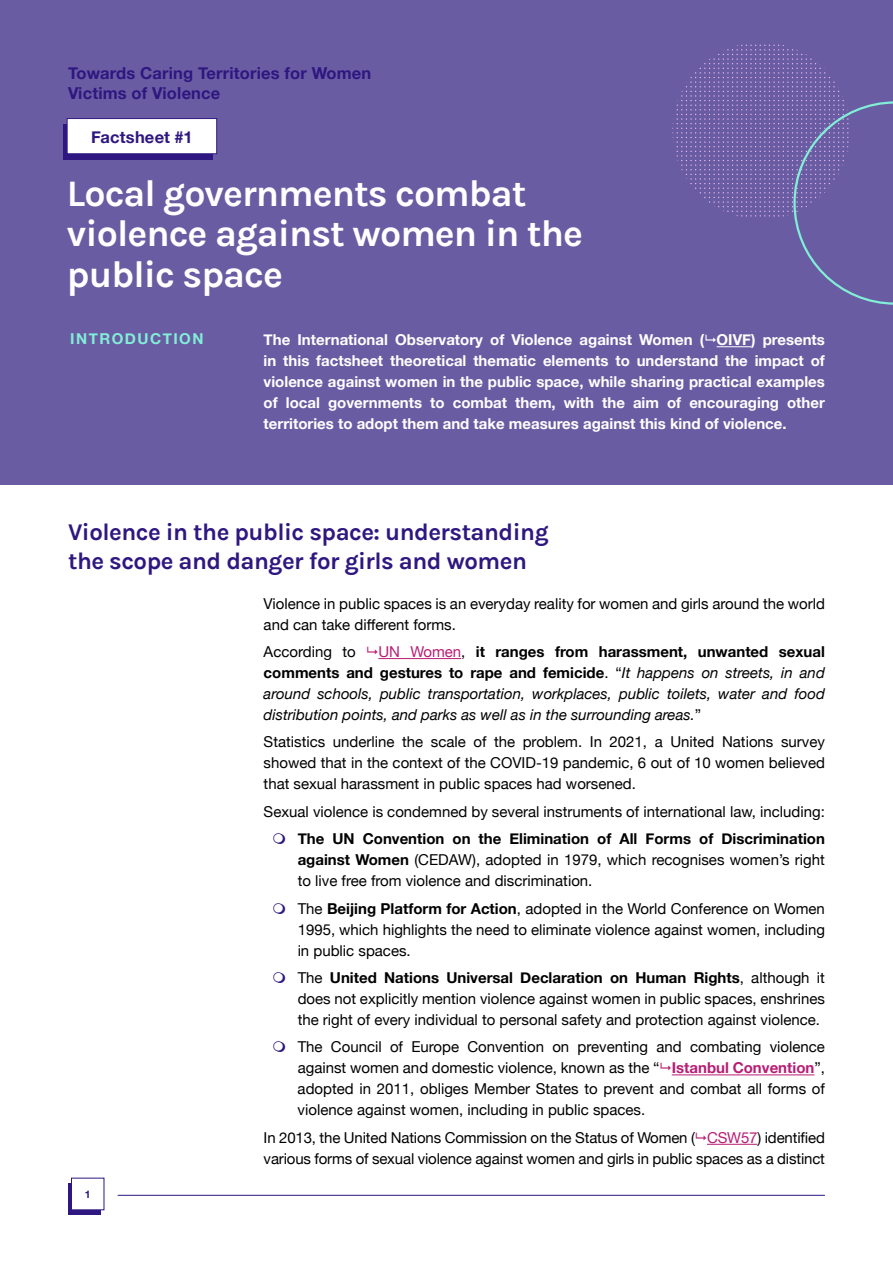
<style>
.page{position:relative;width:893px;height:1263px;background:#fff}
.page>*{position:absolute;margin:0;border:0;box-sizing:border-box;transform-origin:0 0}
.t1{font:37.5px/40.5px "Karla";letter-spacing:-.025em;color:#fff}
.t2{font:24px/28.8px "Karla";letter-spacing:-.02em;color:#2e1780}
.t3{font:700 16.5px/19.8px "Helvetica Neue";letter-spacing:.01em;color:#2e1780}
.t4{font:15px/21px "Helvetica Neue";color:#000;text-align:justify}
.t5{font:700 15px/21px "Helvetica Neue";color:#fff;text-align:justify}
.t6{font:italic 15px/21px "Helvetica Neue";color:#000;text-align:justify}
.t7{font:700 15px "Helvetica Neue";letter-spacing:.1em;color:#82eed7}
.t8{font:700 10.5px "Helvetica Neue";color:#2e1780}
.s1{font-style:normal;color:#b81d74}
.s2{font-style:normal}
.s3{font-weight:700;font-style:normal}
.s4{font-weight:700}
.s5{font-weight:700;color:#b81d74}
.s6{color:#b81d74}
</style>
<div class="page">
<div style="left:68px;top:1183px;width:33px;height:31px;background:#2e1780"></div>
<div style="left:71px;top:1178px;width:33px;height:32px;background:#fff"></div>
<hr style="left:118px;top:1195px;width:707px;height:1px;background:#2e1780">
<div style="left:0;top:0;width:893px;height:485px;background:#6a5ca2"></div>
<hr style="left:717px;top:346px;width:34px;height:1px;background:#fff">
<hr style="left:378px;top:658px;width:83px;height:1px;background:#b81d74">
<hr style="left:672px;top:1074px;width:142px;height:1px;background:#b81d74">
<hr style="left:707px;top:1144px;width:50px;height:1px;background:#b81d74">
<div style="left:63px;top:125px;width:149px;height:35px;background:#2e1780"></div>
<div style="left:67px;top:119px;width:150px;height:35px;background:#fff"></div>
<div style="left:67px;top:118px;width:150px;height:36px;border:1px solid #2e1780"></div>
<svg style="left:672px;top:45px;width:221px;height:260px"></svg>
<p class="t3" style="left:68px;top:63px;width:305px">Towards Caring Territories for Women<br>Victims of Violence</p>
<p class="t3" style="left:91px;top:127px;width:103px">Factsheet #1</p>
<h1 class="t1" style="left:67px;top:172px;width:518px">Local governments combat violence against women in the public space</h1>
<p class="t5" style="left:264px;top:330px;width:563px">The International Observatory of Violence against Women ( OIVF) presents in this factsheet theoretical thematic elements to understand the impact of violence against women in the public space, while sharing practical examples of local governments to combat them, with the aim of encouraging other territories to adopt them and take measures against this kind of violence.</p>
<p class="t7" style="left:70px;top:327px;width:135px">INTRODUCTION</p>
<h2 class="t2" style="left:68px;top:517px;width:482px">Violence in the public space: understanding the scope and danger for girls and women</h2>
<p class="t4" style="left:264px;top:594px;width:563px">Violence in public spaces is an everyday reality for women and girls around the world and can take different forms.</p>
<p class="t4" style="left:264px;top:642px;width:94px">According to</p>
<p class="t6" style="left:264px;top:642px;width:563px;text-indent:115px"><span class="s1">UN Women</span><span class="s2">,</span> <span class="s3">it ranges from harassment, unwanted sexual comments and gestures to rape and femicide</span><span class="s2">. “</span>It happens on streets, in and around schools, public transportation, workplaces, public toilets, water and food distribution points, and parks as well as in the surrounding areas.<span class="s2">”</span></p>
<p class="t4" style="left:264px;top:732px;width:563px">Statistics underline the scale of the problem. In 2021, a United Nations survey showed that in the context of the COVID-19 pandemic, 6 out of 10 women believed that sexual harassment in public spaces had worsened.</p>
<p class="t4" style="left:264px;top:802px;width:563px">Sexual violence is condemned by several instruments of international law, including:</p>
<p class="t4" style="left:298px;top:829px;width:529px"><span class="s4">The UN Convention on the Elimination of All Forms of Discrimination against Women</span> (CEDAW), adopted in 1979, which recognises women’s right to live free from violence and discrimination.</p>
<p class="t4" style="left:298px;top:899px;width:529px">The <span class="s4">Beijing Platform for Action</span>, adopted in the World Conference on Women 1995, which highlights the need to eliminate violence against women, including in public spaces.</p>
<p class="t4" style="left:298px;top:968px;width:529px">The <span class="s4">United Nations Universal Declaration on Human Rights</span>, although it does not explicitly mention violence against women in public spaces, enshrines the right of every individual to personal safety and protection against violence.</p>
<p class="t4" style="left:298px;top:1037px;width:529px">The Council of Europe Convention on preventing and combating violence against women and domestic violence, known as the “ <span class="s5">Istanbul Convention</span>”, adopted in 2011, obliges Member States to prevent and combat all forms of violence against women, including in public spaces.</p>
<p class="t4" style="left:264px;top:1128px;width:563px">In 2013, the United Nations Commission on the Status of Women ( <span class="s6">CSW57</span>) identified various forms of sexual violence against women and girls in public spaces as a distinct</p>
<p class="t8" style="left:85px;top:1186px;width:7px">1</p>
</div>
